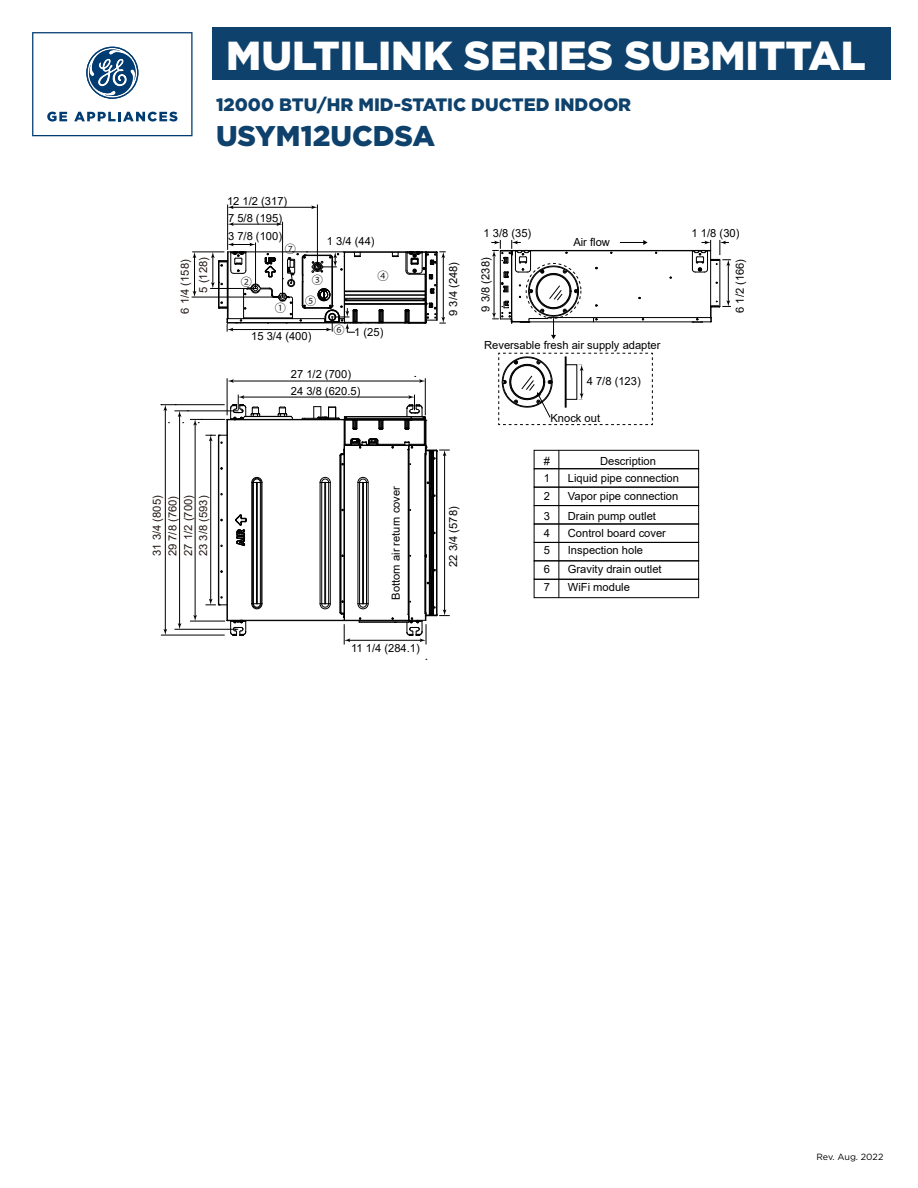
<style>
.page{position:relative;width:918px;height:1188px;background:#fff}
.page>*{position:absolute;margin:0;border:0;box-sizing:border-box;transform-origin:0 0}
.t1{font:900 40.5px "Gotham";color:#fff}
.t2{font:900 28.5px "Gotham";color:#0e416b}
.t3{font:900 18px "Gotham";color:#0e416b}
.t4{font:11.25px/17.4px "Arial";color:#000}
.t5{font:11.25px/15.5px "Arial";color:#231815;text-align:justify}
.t6{font:11.25px "Koz Go Pr 6 N";color:#000}
.t7{font:9px "Gotham";letter-spacing:-.01em;color:#000}
</style>
<div class="page">
<div style="left:213px;top:27px;width:678px;height:53px;background:#0e416b"></div>
<svg style="left:32px;top:32px;width:161px;height:104px"></svg>
<hr style="left:359px;top:622px;width:50px;height:1px;background:#000">
<hr style="left:344px;top:620px;width:65px;height:1px;background:#000">
<hr style="left:227px;top:620px;width:117px;height:1px;background:#000">
<hr style="left:227px;top:420px;width:117px;height:1px;background:#000">
<hr style="left:227px;top:419px;width:117px;height:1px;background:#000">
<hr style="left:245px;top:416px;width:46px;height:1px;background:#000">
<hr style="left:437px;top:452px;width:1px;height:162px;background:#000">
<hr style="left:436px;top:450px;width:1px;height:166px;background:#000">
<hr style="left:433px;top:451px;width:1px;height:164px;background:#000">
<hr style="left:431px;top:577px;width:1px;height:38px;background:#000">
<hr style="left:431px;top:497px;width:1px;height:72px;background:#000">
<hr style="left:430px;top:451px;width:1px;height:163px;background:#000">
<hr style="left:429px;top:450px;width:1px;height:165px;background:#000">
<hr style="left:425px;top:454px;width:1px;height:159px;background:#000">
<hr style="left:409px;top:446px;width:1px;height:174px;background:#000">
<hr style="left:408px;top:450px;width:1px;height:164px;background:#000">
<hr style="left:368px;top:483px;width:1px;height:121px;background:#000">
<hr style="left:366px;top:483px;width:1px;height:121px;background:#000">
<hr style="left:363px;top:483px;width:1px;height:121px;background:#000">
<hr style="left:362px;top:483px;width:1px;height:121px;background:#000">
<hr style="left:359px;top:483px;width:1px;height:121px;background:#000">
<hr style="left:358px;top:483px;width:1px;height:121px;background:#000">
<hr style="left:344px;top:455px;width:1px;height:158px;background:#000">
<hr style="left:341px;top:456px;width:1px;height:156px;background:#000">
<hr style="left:340px;top:455px;width:1px;height:157px;background:#000">
<hr style="left:330px;top:483px;width:1px;height:121px;background:#000">
<hr style="left:328px;top:483px;width:1px;height:121px;background:#000">
<hr style="left:325px;top:483px;width:1px;height:121px;background:#000">
<hr style="left:321px;top:483px;width:1px;height:121px;background:#000">
<hr style="left:320px;top:483px;width:1px;height:121px;background:#000">
<hr style="left:262px;top:483px;width:1px;height:121px;background:#000">
<hr style="left:261px;top:483px;width:1px;height:121px;background:#000">
<hr style="left:260px;top:483px;width:1px;height:121px;background:#000">
<hr style="left:257px;top:483px;width:1px;height:121px;background:#000">
<hr style="left:256px;top:483px;width:1px;height:121px;background:#000">
<hr style="left:253px;top:483px;width:1px;height:121px;background:#000">
<hr style="left:252px;top:483px;width:1px;height:121px;background:#000">
<hr style="left:227px;top:420px;width:1px;height:200px;background:#000">
<hr style="left:219px;top:436px;width:1px;height:168px;background:#000">
<hr style="left:218px;top:437px;width:1px;height:166px;background:#000">
<svg style="left:392px;top:618px;width:5px;height:5px"></svg>
<svg style="left:278px;top:407px;width:15px;height:12px"></svg>
<svg style="left:427px;top:566px;width:9px;height:18px"></svg>
<svg style="left:358px;top:603px;width:10px;height:6px"></svg>
<svg style="left:236px;top:515px;width:11px;height:31px"></svg>
<svg style="left:320px;top:603px;width:10px;height:6px"></svg>
<svg style="left:252px;top:603px;width:10px;height:6px"></svg>
<svg style="left:252px;top:477px;width:10px;height:6px"></svg>
<hr style="left:529px;top:322px;width:182px;height:1px;background:#000">
<hr style="left:548px;top:317px;width:45px;height:1px;background:#000">
<hr style="left:595px;top:317px;width:115px;height:1px;background:#000">
<hr style="left:531px;top:251px;width:161px;height:1px;background:#000">
<hr style="left:528px;top:250px;width:170px;height:1px;background:#000">
<hr style="left:710px;top:251px;width:1px;height:67px;background:#000">
<hr style="left:720px;top:260px;width:1px;height:46px;background:#000">
<svg style="left:593px;top:318px;width:4px;height:4px"></svg>
<svg style="left:692px;top:319px;width:11px;height:4px"></svg>
<hr style="left:210px;top:288px;width:46px;height:1px;background:#000">
<hr style="left:192px;top:252px;width:32px;height:1px;background:#000">
<hr style="left:192px;top:297px;width:91px;height:1px;background:#000">
<hr style="left:194px;top:256px;width:1px;height:37px;background:#000">
<svg style="left:193px;top:252px;width:3px;height:6px"></svg>
<svg style="left:193px;top:291px;width:3px;height:6px"></svg>
<svg style="left:227px;top:621px;width:19px;height:15px"></svg>
<svg style="left:498px;top:353px;width:155px;height:72px"></svg>
<svg style="left:620px;top:240px;width:28px;height:5px"></svg>
<hr style="left:242px;top:397px;width:168px;height:1px;background:#000">
<svg style="left:227px;top:395px;width:33px;height:26px"></svg>
<hr style="left:232px;top:381px;width:189px;height:1px;background:#000">
<svg style="left:228px;top:379px;width:6px;height:4px"></svg>
<svg style="left:415px;top:376px;width:10px;height:7px"></svg>
<hr style="left:210px;top:439px;width:1px;height:162px;background:#000">
<svg style="left:206px;top:435px;width:21px;height:8px"></svg>
<svg style="left:206px;top:597px;width:21px;height:9px"></svg>
<hr style="left:190px;top:419px;width:35px;height:1px;background:#000">
<hr style="left:190px;top:621px;width:35px;height:1px;background:#000">
<hr style="left:195px;top:423px;width:1px;height:194px;background:#000">
<svg style="left:193px;top:615px;width:4px;height:6px"></svg>
<hr style="left:174px;top:411px;width:64px;height:1px;background:#000">
<hr style="left:174px;top:629px;width:64px;height:1px;background:#000">
<hr style="left:179px;top:415px;width:1px;height:210px;background:#000">
<svg style="left:178px;top:411px;width:24px;height:14px"></svg>
<svg style="left:178px;top:623px;width:3px;height:6px"></svg>
<hr style="left:161px;top:404px;width:64px;height:1px;background:#000">
<hr style="left:161px;top:635px;width:64px;height:1px;background:#000">
<hr style="left:165px;top:409px;width:1px;height:222px;background:#000">
<svg style="left:161px;top:404px;width:6px;height:7px"></svg>
<svg style="left:163px;top:629px;width:4px;height:6px"></svg>
<hr style="left:348px;top:640px;width:74px;height:1px;background:#000">
<svg style="left:340px;top:612px;width:10px;height:33px"></svg>
<hr style="left:444px;top:454px;width:1px;height:157px;background:#000">
<svg style="left:302px;top:395px;width:148px;height:106px"></svg>
<svg style="left:407px;top:595px;width:43px;height:50px"></svg>
<hr style="left:728px;top:264px;width:1px;height:38px;background:#000">
<svg style="left:710px;top:300px;width:21px;height:23px"></svg>
<hr style="left:227px;top:378px;width:1px;height:37px;background:#000">
<hr style="left:425px;top:378px;width:1px;height:37px;background:#000">
<svg style="left:692px;top:240px;width:39px;height:33px"></svg>
<svg style="left:491px;top:240px;width:88px;height:99px"></svg>
<hr style="left:255px;top:242px;width:1px;height:46px;background:#000">
<hr style="left:227px;top:205px;width:1px;height:45px;background:#000">
<svg style="left:228px;top:243px;width:27px;height:3px"></svg>
<hr style="left:282px;top:222px;width:1px;height:75px;background:#000">
<hr style="left:232px;top:224px;width:46px;height:1px;background:#000">
<svg style="left:228px;top:222px;width:6px;height:4px"></svg>
<svg style="left:276px;top:222px;width:7px;height:4px"></svg>
<hr style="left:317px;top:205px;width:1px;height:62px;background:#000">
<hr style="left:232px;top:207px;width:81px;height:1px;background:#000">
<svg style="left:228px;top:205px;width:6px;height:4px"></svg>
<svg style="left:311px;top:205px;width:6px;height:4px"></svg>
<svg style="left:211px;top:252px;width:235px;height:81px"></svg>
<div style="left:534px;top:450px;width:165px;height:19px;border:1px solid #000"></div>
<div style="left:534px;top:487px;width:165px;height:19px;border:1px solid #000"></div>
<div style="left:534px;top:542px;width:165px;height:19px;border:1px solid #000"></div>
<div style="left:534px;top:579px;width:165px;height:19px;border:1px solid #000"></div>
<hr style="left:559px;top:450px;width:1px;height:148px;background:#000">
<h1 class="t1" style="left:226px;top:27px;width:641px">MULTILINK SERIES SUBMITTAL</h1>
<h3 class="t3" style="left:216px;top:93px;width:417px">12000 BTU/HR MID-STATIC DUCTED INDOOR</h3>
<h2 class="t2" style="left:216px;top:116px;width:221px">USYM12UCDSA</h2>
<p class="t5" style="left:195px;top:293px;width:37px;rotate:-90deg">5 (128)</p>
<p class="t5" style="left:177px;top:314px;width:56px;rotate:-90deg">6 1/4 (158)</p>
<p class="t4" style="left:227px;top:192px;width:62px">12 1/2 (317)<br>7 5/8 (195)<br>3 7/8 (100)</p>
<p class="t6" style="left:285px;top:243px;width:13px">⑦</p>
<p class="t4" style="left:327px;top:233px;width:49px">1 3/4 (44)</p>
<p class="t6" style="left:241px;top:275px;width:13px">②</p>
<p class="t6" style="left:312px;top:273px;width:13px">③</p>
<p class="t6" style="left:378px;top:270px;width:13px">④</p>
<p class="t6" style="left:305px;top:294px;width:13px">⑤</p>
<p class="t6" style="left:333px;top:324px;width:13px">⑥</p>
<p class="t6" style="left:275px;top:302px;width:13px">①</p>
<p class="t4" style="left:354px;top:323px;width:31px">1 (25)</p>
<p class="t4" style="left:251px;top:327px;width:62px">15 3/4 (400)</p>
<p class="t4" style="left:291px;top:365px;width:62px">27 1/2 (700)</p>
<p class="t4" style="left:291px;top:382px;width:71px">24 3/8 (620.5)</p>
<p class="t5" style="left:149px;top:556px;width:63px;rotate:-90deg">31 3/4 (805)<br>29 7/8 (760)<br>27 1/2 (700)<br>23 3/8 (593)</p>
<p class="t4" style="left:387px;top:600px;width:115px;rotate:-90deg">Bottom air return cover</p>
<p class="t4" style="left:351px;top:639px;width:70px">11 1/4 (284.1)</p>
<p class="t4" style="left:445px;top:316px;width:56px;rotate:-90deg">9 3/4 (248)</p>
<p class="t4" style="left:445px;top:567px;width:62px;rotate:-90deg">22 3/4 (578)</p>
<p class="t4" style="left:484px;top:224px;width:49px">1 3/8 (35)</p>
<p class="t4" style="left:477px;top:312px;width:56px;rotate:-90deg">9 3/8 (238)</p>
<p class="t4" style="left:573px;top:233px;width:38px">Air flow</p>
<p class="t4" style="left:484px;top:337px;width:178px">Reversable fresh air supply adapter</p>
<p class="t4" style="left:587px;top:372px;width:56px">4 7/8 (123)</p>
<p class="t4" style="left:550px;top:409px;width:51px">Knock out</p>
<p class="t4" style="left:544px;top:452px;width:8px;text-align:justify"># 1<br>2</p>
<p class="t4" style="left:544px;top:507px;width:8px;text-align:justify">3<br>4<br>5</p>
<p class="t4" style="left:544px;top:559px;width:8px;line-height:18.5px">6<br>7</p>
<p class="t4" style="left:568px;top:452px;width:113px;text-indent:32px">Description<br>Liquid pipe connection<br>Vapor pipe connection</p>
<p class="t4" style="left:568px;top:507px;width:100px">Drain pump outlet<br>Control board cover<br>Inspection hole</p>
<p class="t4" style="left:568px;top:560px;width:95px">Gravity drain outlet</p>
<p class="t4" style="left:568px;top:578px;width:64px">WiFi module</p>
<p class="t4" style="left:692px;top:224px;width:49px">1 1/8 (30)</p>
<p class="t4" style="left:731px;top:313px;width:56px;rotate:-90deg">6 1/2 (166)</p>
<p class="t7" style="left:817px;top:1151px;width:68px">Rev. Aug. 2022</p>
</div>
